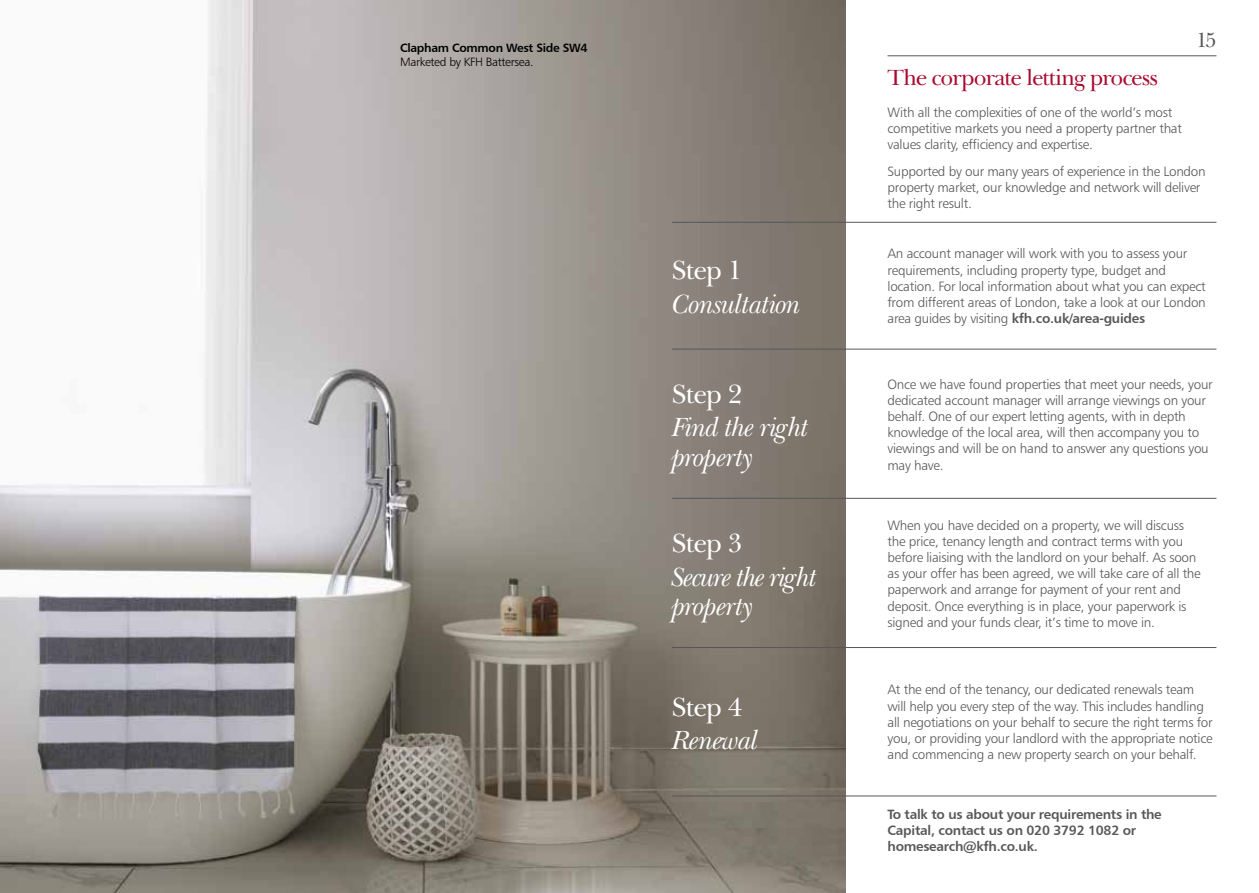
<style>
.page{position:relative;width:1259px;height:893px;background:#fff}
.page>*{position:absolute;margin:0;border:0;box-sizing:border-box;transform-origin:0 0}
.t1{font:italic 27px/29.4px "WHS1 Baskerville";letter-spacing:-.02em;color:#fff}
.t2{font:italic 27px/29.4px "WHS1 Baskerville";letter-spacing:-.04em;color:#fff}
.t3{font:27px "WHS1 Baskerville";letter-spacing:-.03em;color:#fff}
.t4{font:22.5px "WHS1 Baskerville";letter-spacing:-.025em;color:#a90a2e}
.t5{font:21px "WHS1 Baskerville";color:#575756}
.t6{font:13.5px/16.2px "Humanist 777 BT Light B";letter-spacing:-.02em;color:#575756}
.t7{font:13.5px/15.8px "Humanist 777 BT Bold B";letter-spacing:-.02em;color:#575756}
.t8{font:12px "Humanist 777 BT Bold B";letter-spacing:-.025em;color:#000}
.t9{font:12px "Humanist 777 BT Light B";letter-spacing:-.025em;color:#000}
.s1{font-family:"Humanist 777 BT Light B"}
</style>
<div class="page">
<hr style="left:887px;top:55px;width:329px;height:1px;background:#575756">
<img style="left:0;top:0;width:845px;height:893px">
<hr style="left:672px;top:349px;width:544px;height:1px;background:#575756">
<hr style="left:672px;top:498px;width:544px;height:1px;background:#575756">
<hr style="left:672px;top:647px;width:544px;height:1px;background:#575756">
<hr style="left:672px;top:796px;width:544px;height:1px;background:#575756">
<hr style="left:672px;top:222px;width:544px;height:1px;background:#575756">
<p class="t8" style="left:400px;top:40px;width:189px">Clapham Common West Side SW4</p>
<p class="t9" style="left:400px;top:55px;width:135px">Marketed by KFH Battersea.</p>
<h1 class="t3" style="left:672px;top:253px;width:72px">Step 1</h1>
<h1 class="t1" style="left:672px;top:289px;width:130px">Consultation</h1>
<h1 class="t3" style="left:672px;top:377px;width:72px">Step 2</h1>
<h1 class="t1" style="left:672px;top:413px;width:138px">Find the right property</h1>
<h1 class="t3" style="left:672px;top:526px;width:72px">Step 3</h1>
<h1 class="t2" style="left:672px;top:562px;width:147px">Secure the right property</h1>
<h1 class="t3" style="left:672px;top:690px;width:72px">Step 4</h1>
<h1 class="t1" style="left:672px;top:726px;width:88px">Renewal</h1>
<h2 class="t4" style="left:887px;top:63px;width:272px">The corporate letting process</h2>
<h3 class="t5" style="left:1196px;top:27px;width:22px">15</h3>
<p class="t6" style="left:887px;top:105px;width:296px">With all the complexities of one of the world’s most competitive markets you need a property partner that values clarity, efficiency and expertise.</p>
<p class="t6" style="left:887px;top:163px;width:320px">Supported by our many years of experience in the London property market, our knowledge and network will deliver the right result.</p>
<p class="t6" style="left:887px;top:245px;width:320px">An account manager will work with you to assess your requirements, including property type, budget and location. For local information about what you can expect from different areas of London, take a look at our London</p>
<p class="t7" style="left:887px;top:310px;width:259px"><span class="s1">area guides by visiting</span> kfh.co.uk/area-guides</p>
<p class="t6" style="left:887px;top:376px;width:327px">Once we have found properties that meet your needs, your dedicated account manager will arrange viewings on your behalf. One of our expert letting agents, with in depth knowledge of the local area, will then accompany you to viewings and will be on hand to answer any questions you may have.</p>
<p class="t6" style="left:887px;top:517px;width:315px">When you have decided on a property, we will discuss the price, tenancy length and contract terms with you before liaising with the landlord on your behalf. As soon as your offer has been agreed, we will take care of all the paperwork and arrange for payment of your rent and deposit. Once everything is in place, your paperwork is signed and your funds clear, it’s time to move in.</p>
<p class="t6" style="left:887px;top:681px;width:327px">At the end of the tenancy, our dedicated renewals team will help you every step of the way. This includes handling all negotiations on your behalf to secure the right terms for you, or providing your landlord with the appropriate notice and commencing a new property search on your behalf.</p>
<p class="t7" style="left:887px;top:806px;width:276px">To talk to us about your requirements in the<br>Capital, contact us on 020 3792 1082 or homesearch@kfh.co.uk.</p>
</div>
